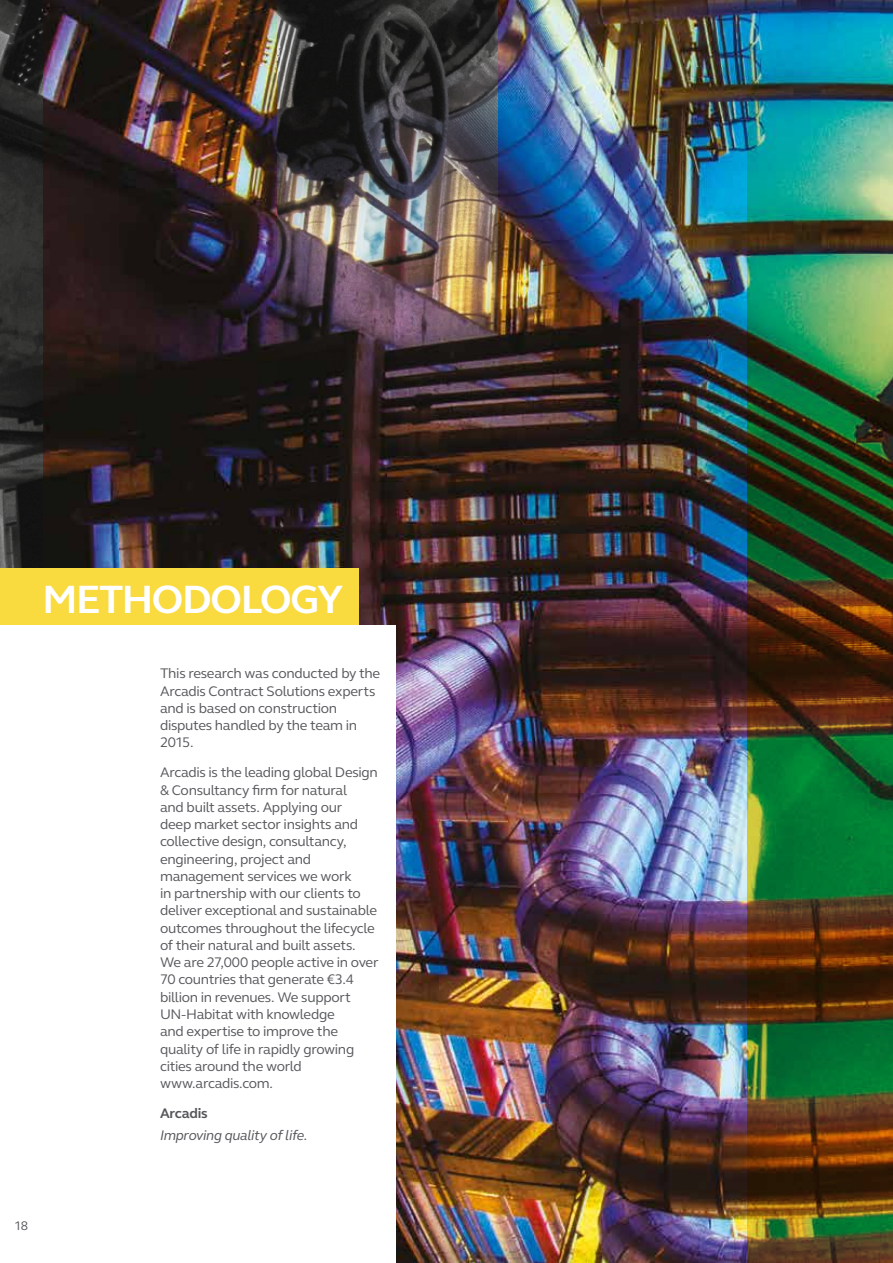
<style>
.page{position:relative;width:893px;height:1263px;background:#fff}
.page>*{position:absolute;margin:0;border:0;box-sizing:border-box;transform-origin:0 0}
.t1{font:700 40.5px "FS Elliot Pro";letter-spacing:-.03em;color:#fff}
.t2{font:14.25px/17.2px "FS Elliot Pro";letter-spacing:-.02em;color:#55575a}
.t3{font:italic 14.25px "FS Elliot Pro";letter-spacing:-.025em;color:#55575a}
.t4{font:700 14.25px "FS Elliot Pro";letter-spacing:-.015em;color:#55575a}
.t5{font:12.75px "FS Elliot Pro";color:#55575a}
</style>
<div class="page">
<img style="left:43px;top:0;width:705px;height:1263px">
<div style="left:0;top:625px;width:395px;height:638px;background:#fff"></div>
<img style="left:748px;top:0;width:145px;height:1263px">
<img style="left:278px;top:0;width:220px;height:497px">
<img style="left:0;top:0;width:43px;height:569px">
<div style="left:0;top:569px;width:358px;height:56px;background:#f9da3f"></div>
<h1 class="t1" style="left:43px;top:572px;width:302px">METHODOLOGY</h1>
<p class="t2" style="left:160px;top:664px;width:222px">This research was conducted by the<br>Arcadis Contract Solutions experts and is based on construction disputes handled by the team in<br>2015.</p>
<p class="t2" style="left:160px;top:763px;width:220px">Arcadis is the leading global Design &amp; Consultancy firm for natural<br>and built assets. Applying our<br>deep market sector insights and collective design, consultancy, engineering, project and management services we work<br>in partnership with our clients to deliver exceptional and sustainable outcomes throughout the lifecycle of their natural and built assets.<br>We are 27,000 people active in over<br>70 countries that generate €3.4 billion in revenues. We support<br>UN-Habitat with knowledge<br>and expertise to improve the quality of life in rapidly growing cities around the world www.arcadis.com.</p>
<p class="t4" style="left:160px;top:1104px;width:49px">Arcadis</p>
<p class="t3" style="left:160px;top:1125px;width:149px">Improving quality of life.</p>
<p class="t5" style="left:14px;top:1217px;width:15px">18</p>
</div>
